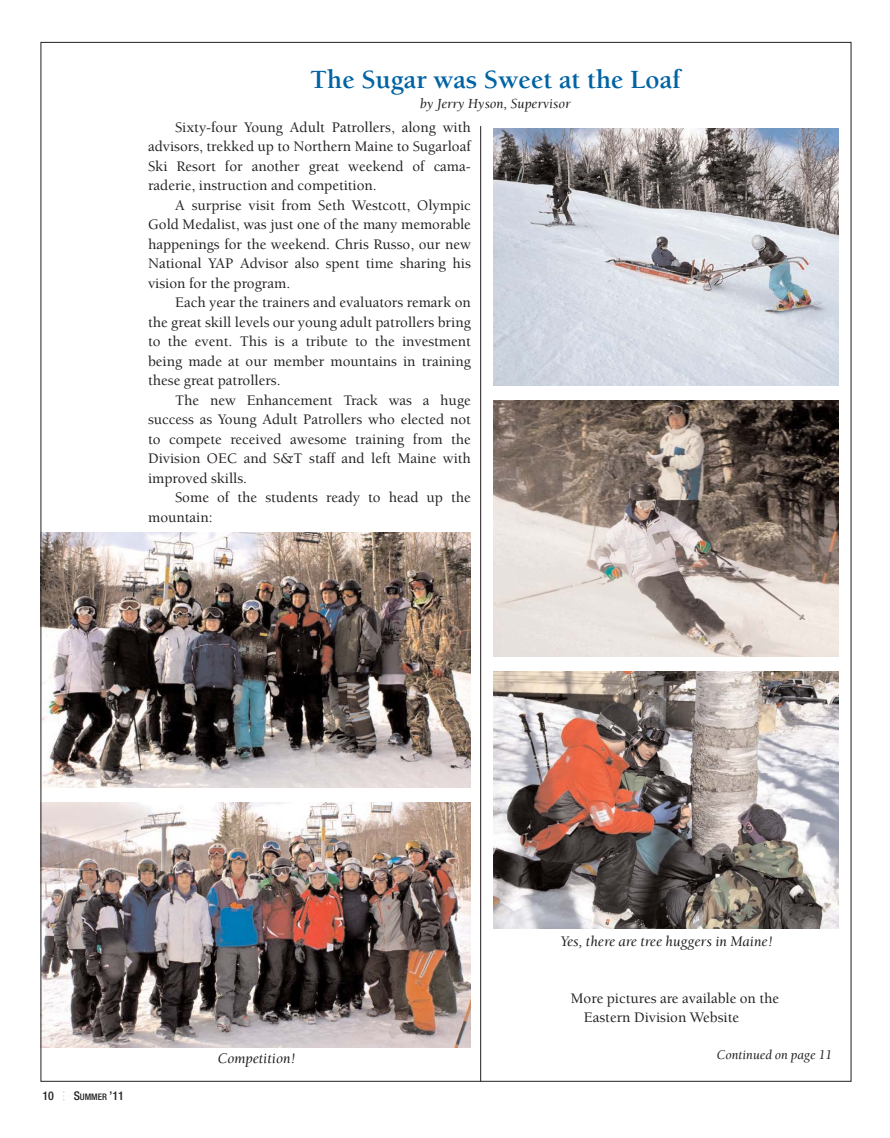
<style>
.page{position:relative;width:890px;height:1138px;background:#fff}
.page>*{position:absolute;margin:0;border:0;box-sizing:border-box;transform-origin:0 0}
.t1{font:700 27px "Berkeley";color:#0063a3}
.t2{font:500 15px/19.5px "Berkeley";color:#231f20;text-align:justify}
.t3{font:italic 15px "Berkeley";color:#231f20}
.t4{font:italic 14.25px "Berkeley";color:#231f20}
.t5{font:italic 13.5px "Berkeley";color:#231f20}
.t6{font:500 condensed 12px "Helvetica Neue";color:#231f20}
.t7{font:500 condensed 9px "Helvetica Neue";color:#231f20}
.s1{font-size:12px}
</style>
<div class="page">
<img style="left:42px;top:802px;width:428px;height:245px">
<img style="left:42px;top:532px;width:428px;height:256px">
<img style="left:493px;top:671px;width:345px;height:257px">
<img style="left:493px;top:400px;width:345px;height:256px">
<hr style="left:480px;top:126px;width:1px;height:955px;background:#231f20">
<img style="left:493px;top:129px;width:345px;height:256px">
<h1 class="t1" style="left:310px;top:65px;width:372px">The Sugar was Sweet at the Loaf</h1>
<p class="t4" style="left:420px;top:96px;width:152px">by Jerry Hyson, Supervisor</p>
<p class="t2" style="left:148px;top:118px;width:324px;text-indent:27px">Sixty-four Young Adult Patrollers, along with advisors, trekked up to Northern Maine to Sugarloaf Ski Resort for another great weekend of cama&shy;raderie, instruction and competition.</p>
<p class="t2" style="left:148px;top:196px;width:324px;text-indent:27px">A surprise visit from Seth Westcott, Olympic Gold Medalist, was just one of the many memorable happenings for the weekend. Chris Russo, our new National YAP Advisor also spent time sharing his vision for the program.</p>
<p class="t2" style="left:148px;top:293px;width:324px;text-indent:27px">Each year the trainers and evaluators remark on the great skill levels our young adult patrollers bring to the event. This is a tribute to the investment being made at our member mountains in training these great patrollers.</p>
<p class="t2" style="left:148px;top:391px;width:324px;text-indent:27px">The new Enhancement Track was a huge success as Young Adult Patrollers who elected not to compete received awesome training from the Division OEC and S&amp;T staff and left Maine with improved skills.</p>
<p class="t2" style="left:148px;top:488px;width:324px;text-indent:27px">Some of the students ready to head up the mountain:</p>
<p class="t6" style="left:42px;top:1089px;width:13px">10</p>
<p class="t7" style="left:74px;top:1092px;width:52px"><span class="s1">S</span>UMMER <span class="s1">’11</span></p>
<p class="t3" style="left:217px;top:1050px;width:80px">Competition!</p>
<p class="t3" style="left:560px;top:933px;width:214px">Yes, there are tree huggers in Maine!</p>
<p class="t2" style="left:583px;top:989px;width:197px;text-indent:-13px">More pictures are available on the<br>Eastern Division Website</p>
<p class="t5" style="left:716px;top:1047px;width:117px">Continued on page 11</p>
</div>
